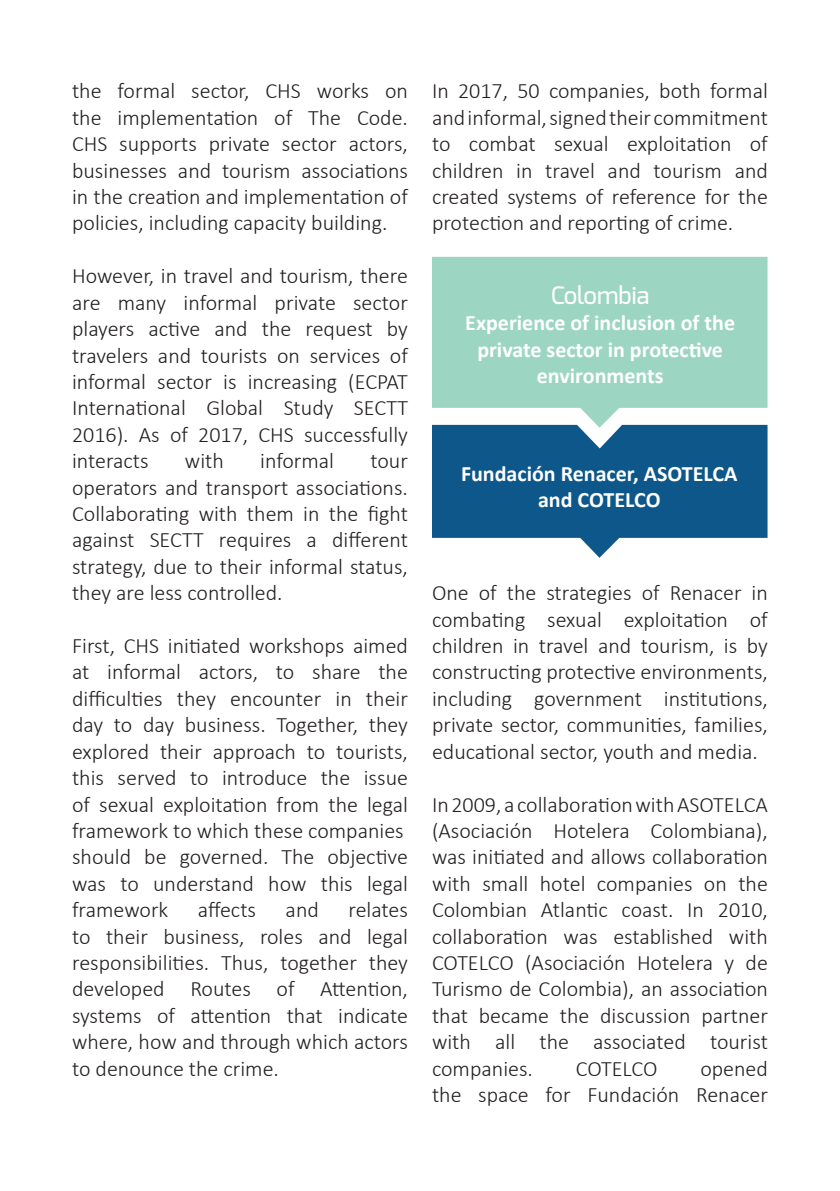
<style>
.page{position:relative;width:840px;height:1191px;background:#fff}
.page>*{position:absolute;margin:0;border:0;box-sizing:border-box;transform-origin:0 0}
.t1{font:500 24px "Exo";color:#fff}
.t2{font:300 22px/26.4px "Calibri";color:#231f20;text-align:justify}
.t3{font:700 22px/26.4px "Calibri";color:#fff;text-align:center}
</style>
<div class="page">
<svg style="left:432px;top:428px;width:335px;height:130px;fill:#0d578a"></svg>
<svg style="left:432px;top:257px;width:335px;height:171px;background:#a2d7c6"></svg>
<p class="t2" style="left:72px;top:78px;width:337px">the formal sector, CHS works on the implementation of The Code.<br>CHS supports private sector actors, businesses and tourism associations in the creation and implementation of policies, including capacity building.</p>
<p class="t2" style="left:72px;top:262px;width:337px">However, in travel and tourism, there are many informal private sector players active and the request by travelers and tourists on services of informal sector is increasing (ECPAT International Global Study SECTT 2016). As of 2017, CHS successfully interacts</p>
<p class="t2" style="left:185px;top:447px;width:40px">with</p>
<p class="t2" style="left:260px;top:447px;width:75px">informal</p>
<p class="t2" style="left:72px;top:447px;width:337px;text-indent:298px">tour operators and transport associations.<br>Collaborating with them in the fight against SECTT requires a different strategy, due to their informal status, they are less controlled.</p>
<p class="t2" style="left:72px;top:632px;width:337px">First, CHS initiated workshops aimed at informal actors, to share the difficulties they encounter in their day to day business. Together, they explored their approach to tourists, this served to introduce the issue of sexual exploitation from the legal framework to which these companies</p>
<p class="t2" style="left:72px;top:843px;width:337px">should be governed. The objective was to understand how this legal framework</p>
<p class="t2" style="left:198px;top:896px;width:60px">affects</p>
<p class="t2" style="left:285px;top:896px;width:35px">and</p>
<p class="t2" style="left:72px;top:896px;width:337px;text-indent:276px">relates to their business, roles and legal responsibilities. Thus, together they developed Routes of Attention, systems of attention that indicate where, how and through which actors to denounce the crime.</p>
<p class="t2" style="left:432px;top:78px;width:337px">In 2017, 50 companies, both formal and informal, signed their commitment to combat sexual exploitation of children in travel and tourism and created systems of reference for the protection and reporting of crime.</p>
<p class="t1" style="left:550px;top:280px;width:100px">Colombia</p>
<p class="t3" style="left:465px;top:309px;width:271px">Experience of inclusion of the private sector in protective environments</p>
<p class="t3" style="left:461px;top:459px;width:278px">Fundación Renacer, ASOTELCA and COTELCO</p>
<p class="t2" style="left:432px;top:579px;width:337px">One of the strategies of Renacer in combating sexual exploitation of children in travel and tourism, is by constructing protective environments, including government institutions, private sector, communities, families, educational sector, youth and media.</p>
<p class="t2" style="left:432px;top:790px;width:337px">In 2009, a collaboration with ASOTELCA (Asociación Hotelera Colombiana), was initiated and allows collaboration with small hotel companies on the Colombian Atlantic coast. In 2010, collaboration was established with COTELCO (Asociación Hotelera y de Turismo de Colombia), an association that became the discussion partner with all the associated tourist companies.</p>
<p class="t2" style="left:432px;top:1054px;width:337px;text-align:right">opened<br>the space for Fundación Renacer</p>
<p class="t2" style="left:575px;top:1054px;width:83px">COTELCO</p>
</div>
